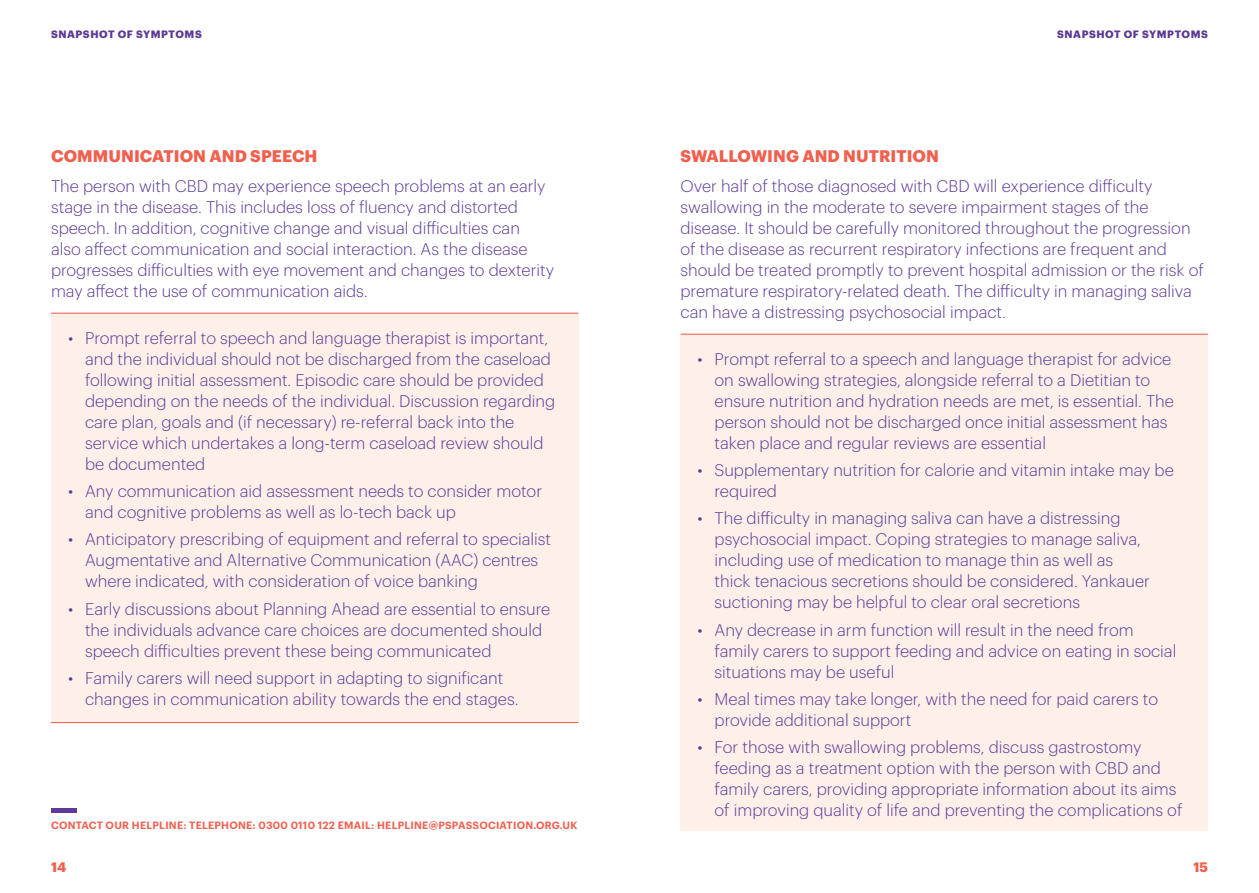
<style>
.page{position:relative;width:1259px;height:893px;background:#fff}
.page>*{position:absolute;margin:0;border:0;box-sizing:border-box;transform-origin:0 0}
.t1{font:300 16.5px/21px "Graphik";color:#5c3a96}
.t2{font:700 16.5px "Graphik";letter-spacing:.005em;color:#f15f4e}
.t3{font:700 13.5px "Graphik";color:#f15f4e}
.t4{font:700 10.5px "Graphik";letter-spacing:.055em;color:#5c3a96}
.t5{font:600 10.35px "Graphik";letter-spacing:.025em;color:#f15f4e}
</style>
<div class="page">
<hr style="left:51px;top:808px;width:26px;height:4px;background:#5c3a96">
<div style="left:51px;top:313px;width:527px;height:410px;background:#feefe9"></div>
<hr style="left:51px;top:313px;width:527px;height:1px;background:#f15f4e">
<hr style="left:51px;top:722px;width:527px;height:1px;background:#f15f4e">
<div style="left:680px;top:334px;width:528px;height:496px;background:#feefe9"></div>
<hr style="left:680px;top:334px;width:528px;height:1px;background:#f15f4e">
<p class="t4" style="left:51px;top:26px;width:152px">SNAPSHOT OF SYMPTOMS</p>
<p class="t2" style="left:51px;top:144px;width:268px">COMMUNICATION AND SPEECH</p>
<p class="t1" style="left:51px;top:174px;width:504px">The person with CBD may experience speech problems at an early stage in the disease. This includes loss of fluency and distorted speech. In addition, cognitive change and visual difficulties can<br>also affect communication and social interaction. As the disease progresses difficulties with eye movement and changes to dexterity may affect the use of communication aids.</p>
<p class="t1" style="left:85px;top:326px;width:472px;text-indent:-17px">• Prompt referral to speech and language therapist is important, and the individual should not be discharged from the caseload following initial assessment. Episodic care should be provided depending on the needs of the individual. Discussion regarding care plan, goals and (if necessary) re-referral back into the service which undertakes a long-term caseload review should be documented</p>
<p class="t1" style="left:85px;top:479px;width:458px;text-indent:-17px">• Any communication aid assessment needs to consider motor and cognitive problems as well as lo-tech back up</p>
<p class="t1" style="left:85px;top:527px;width:467px;text-indent:-17px">• Anticipatory prescribing of equipment and referral to specialist<br>Augmentative and Alternative Communication (AAC) centres where indicated, with consideration of voice banking</p>
<p class="t1" style="left:85px;top:597px;width:467px;text-indent:-17px">• Early discussions about Planning Ahead are essential to ensure the individuals advance care choices are documented should speech difficulties prevent these being communicated</p>
<p class="t1" style="left:85px;top:666px;width:435px;text-indent:-17px">• Family carers will need support in adapting to significant changes in communication ability towards the end stages.</p>
<p class="t5" style="left:51px;top:817px;width:528px">CONTACT OUR HELPLINE: TELEPHONE: 0300 0110 122 EMAIL: HELPLINE@PSPASSOCIATION.ORG.UK</p>
<p class="t4" style="left:1057px;top:26px;width:152px">SNAPSHOT OF SYMPTOMS</p>
<p class="t2" style="left:680px;top:144px;width:260px">SWALLOWING AND NUTRITION</p>
<p class="t1" style="left:680px;top:174px;width:525px">Over half of those diagnosed with CBD will experience difficulty swallowing in the moderate to severe impairment stages of the disease. It should be carefully monitored throughout the progression of the disease as recurrent respiratory infections are frequent and should be treated promptly to prevent hospital admission or the risk of premature respiratory-related death. The difficulty in managing saliva can have a distressing psychosocial impact.</p>
<p class="t1" style="left:714px;top:347px;width:461px;text-indent:-17px">• Prompt referral to a speech and language therapist for advice on swallowing strategies, alongside referral to a Dietitian to ensure nutrition and hydration needs are met, is essential. The person should not be discharged once initial assessment has taken place and regular reviews are essential</p>
<p class="t1" style="left:714px;top:458px;width:461px;text-indent:-17px">• Supplementary nutrition for calorie and vitamin intake may be required</p>
<p class="t1" style="left:714px;top:506px;width:437px;text-indent:-17px">• The difficulty in managing saliva can have a distressing psychosocial impact. Coping strategies to manage saliva, including use of medication to manage thin as well as thick tenacious secretions should be considered. Yankauer suctioning may be helpful to clear oral secretions</p>
<p class="t1" style="left:714px;top:618px;width:463px;text-indent:-17px">• Any decrease in arm function will result in the need from family carers to support feeding and advice on eating in social situations may be useful</p>
<p class="t1" style="left:714px;top:687px;width:445px;text-indent:-17px">• Meal times may take longer, with the need for paid carers to provide additional support</p>
<p class="t1" style="left:714px;top:736px;width:469px;text-indent:-17px">• For those with swallowing problems, discuss gastrostomy feeding as a treatment option with the person with CBD and family carers, providing appropriate information about its aims of improving quality of life and preventing the complications of</p>
<p class="t3" style="left:51px;top:856px;width:17px">14</p>
<p class="t3" style="left:1193px;top:856px;width:16px">15</p>
</div>
